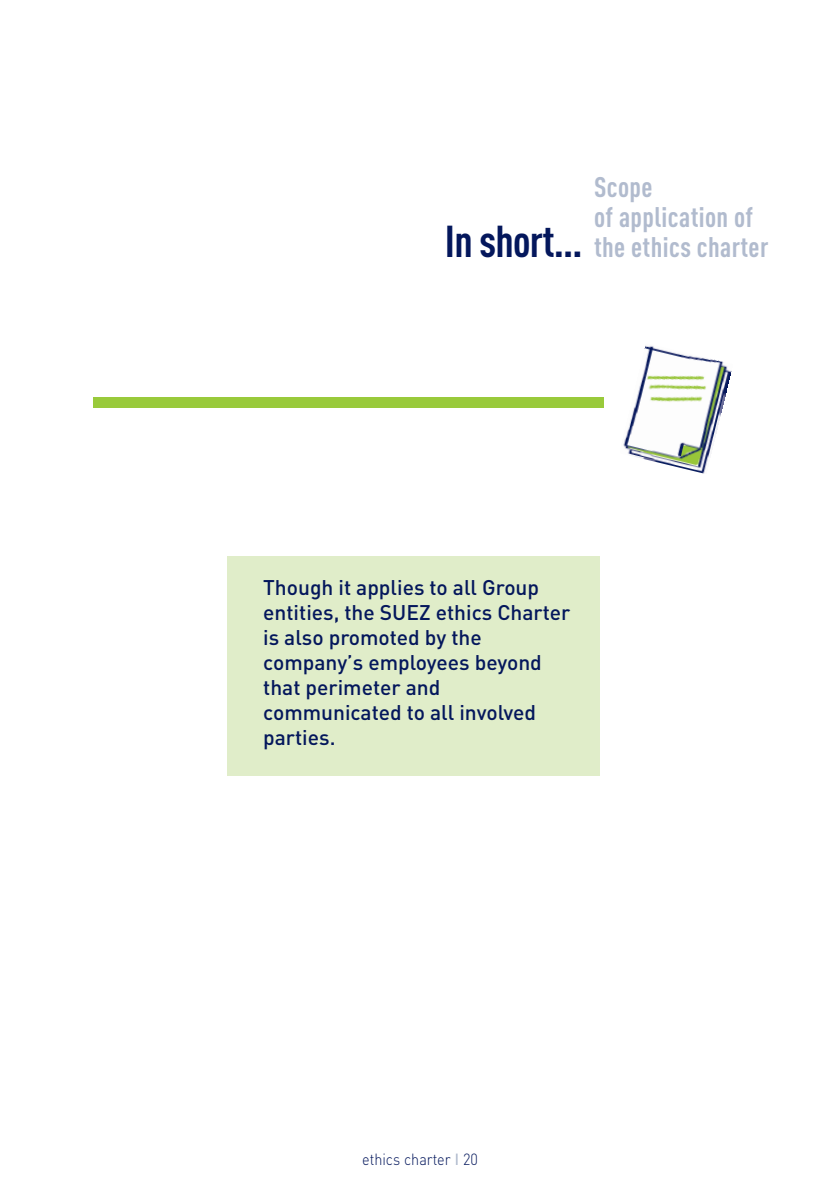
<style>
.page{position:relative;width:840px;height:1191px;background:#fff}
.page>*{position:absolute;margin:0;border:0;box-sizing:border-box;transform-origin:0 0}
.t1{font:700 44px "DIN Cond";letter-spacing:-.015em;color:#04175c}
.t2{font:700 28px/30px "DIN Cond";letter-spacing:.015em;color:#b1bbce}
.t3{font:500 21px/25px "DIN";color:#04175c}
.t4{font:300 16px "DIN";color:#04175c;scale:.9 1}
.s1{font-weight:500;color:#b1bbce}
</style>
<div class="page">
<div style="left:228px;top:556px;width:371px;height:219px;background:#e0edc9"></div>
<img style="left:623px;top:345px;width:108px;height:129px">
<div style="left:93px;top:397px;width:510px;height:10px;background:#99ca3b"></div>
<h1 class="t1" style="left:444px;top:214px;width:139px">In short…</h1>
<h2 class="t2" style="left:593px;top:171px;width:176px">Scope<br>of application of the ethics charter</h2>
<p class="t3" style="left:263px;top:574px;width:308px">Though it applies to all Group entities, the SUEZ ethics Charter is also promoted by the company’s employees beyond that perimeter and communicated to all involved parties.</p>
<p class="t4" style="left:362px;top:1149px;width:130px">ethics charter <span class="s1">I</span> 20</p>
</div>
